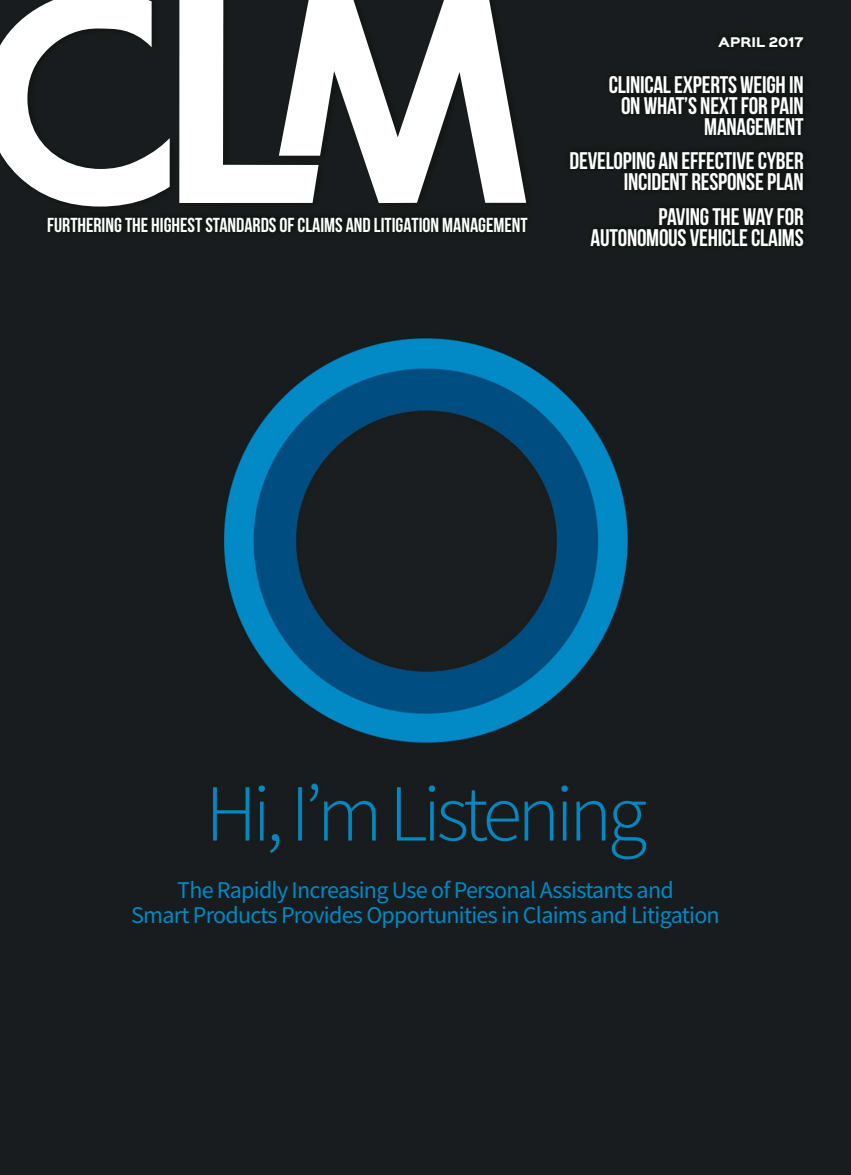
<style>
.page{position:relative;width:851px;height:1175px;background:#fff}
.page>*{position:absolute;margin:0;border:0;box-sizing:border-box;transform-origin:0 0}
.t1{font:700 24px/21px "Bebas Neue";letter-spacing:-.01em;color:#fff;text-align:right}
.t2{font:24px/25.5px "Source Sans Pro";letter-spacing:-.03em;color:#008ac5;text-align:center}
.t3{font:700 20.25px "Bebas Neue";color:#fff}
.t4{font:900 12px "Sinkin Sans 800";color:#fff}
</style>
<div class="page">
<img style="left:0;top:0;width:850px;height:1174px">
<svg style="left:0;top:0;width:526px;height:206px"></svg>
<p class="t3" style="left:47px;top:213px;width:482px">FURTHERING THE HIGHEST STANDARDS OF CLAIMS AND LITIGATION MANAGEMENT</p>
<p class="t4" style="left:718px;top:37px;width:87px">APRIL 2017</p>
<p class="t1" style="left:608px;top:74px;width:196px">CLINICAL EXPERTS WEIGH IN<br>ON WHAT’S NEXT FOR PAIN<br>MANAGEMENT</p>
<p class="t1" style="left:569px;top:151px;width:236px">DEVELOPING AN EFFECTIVE CYBER<br>INCIDENT RESPONSE PLAN</p>
<p class="t1" style="left:590px;top:206px;width:215px">PAVING THE WAY FOR<br>AUTONOMOUS VEHICLE CLAIMS</p>
<p class="t2" style="left:131px;top:879px;width:590px">The Rapidly Increasing Use of Personal Assistants and<br>Smart Products Provides Opportunities in Claims and Litigation</p>
</div>
